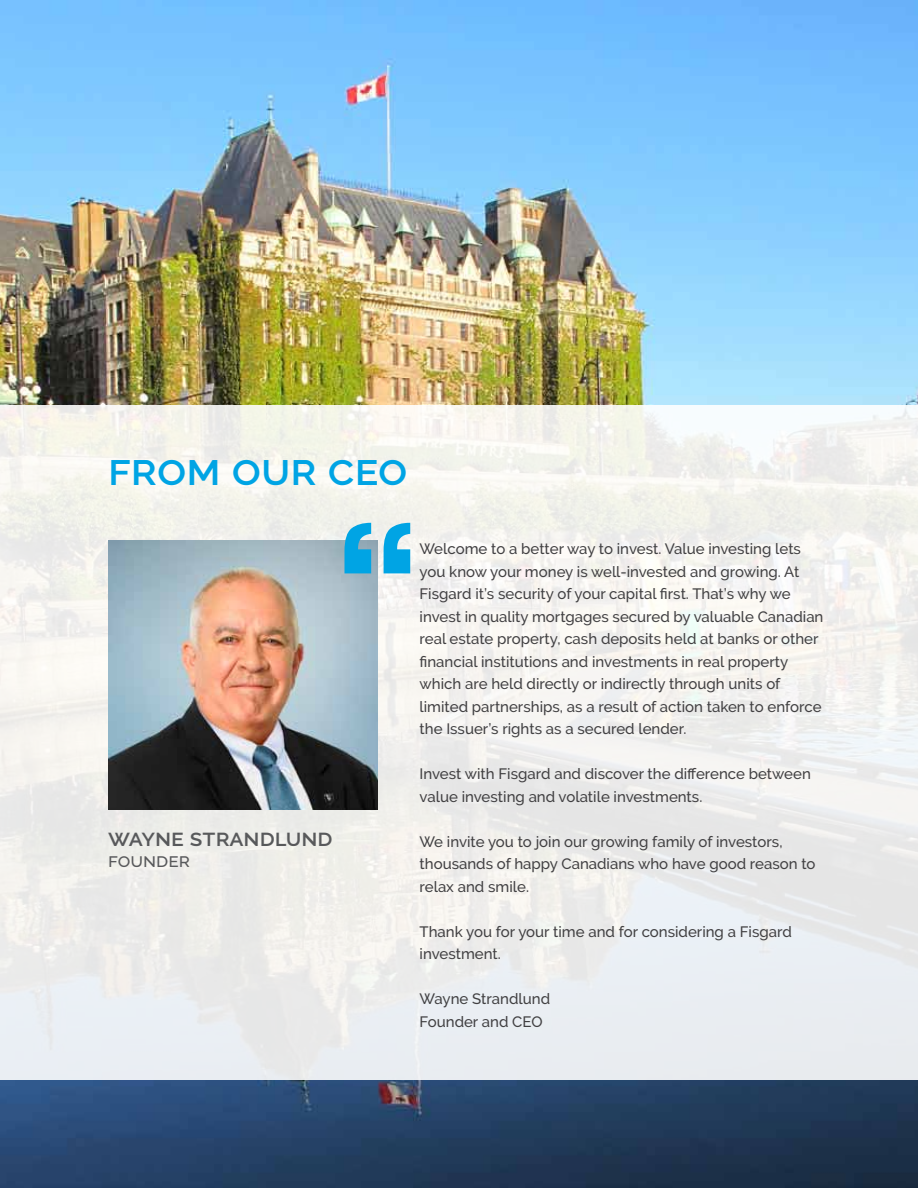
<style>
.page{position:relative;width:918px;height:1188px;background:#fff}
.page>*{position:absolute;margin:0;border:0;box-sizing:border-box;transform-origin:0 0}
.t1{font:700 147.15px "Rockwell";color:#00a4e4;scale:1.11 1}
.t2{font:600 45px "Raleway";color:#00a4e4}
.t3{font:600 24px "Raleway";letter-spacing:.025em;color:#58595b}
.t4{font:500 19.5px "Raleway";color:#58595b}
.t5{font:500 15px/22.5px "Raleway";color:#414042}
</style>
<div class="page">
<img style="left:0;top:0;width:918px;height:1188px">
<div style="left:0;top:405px;width:918px;height:675px;background:linear-gradient(to right,#f0f0ec,#eff0f0)"></div>
<img style="left:108px;top:540px;width:270px;height:270px">
<h2 class="t2" style="left:108px;top:443px;width:301px">from our ceo</h2>
<h3 class="t3" style="left:108px;top:824px;width:226px">wayne strandlund</h3>
<h3 class="t4" style="left:108px;top:849px;width:83px">founder</h3>
<h1 class="t1" style="left:329px;top:484px;width:89px">‘‘</h1>
<p class="t5" style="left:420px;top:538px;width:405px">Welcome to a better way to invest. Value investing lets you know your money is well-invested and growing. At Fisgard it’s security of your capital first. That’s why we invest in quality mortgages secured by valuable Canadian real estate property, cash deposits held at banks or other financial institutions and investments in real property which are held directly or indirectly through units of limited partnerships, as a result of action taken to enforce the Issuer’s rights as a secured lender.</p>
<p class="t5" style="left:420px;top:763px;width:393px">Invest with Fisgard and discover the difference between value investing and volatile investments.</p>
<p class="t5" style="left:420px;top:830px;width:397px">We invite you to join our growing family of investors, thousands of happy Canadians who have good reason to relax and smile.</p>
<p class="t5" style="left:420px;top:920px;width:374px">Thank you for your time and for considering a Fisgard investment.</p>
<p class="t5" style="left:420px;top:988px;width:132px">Wayne Strandlund<br>Founder and CEO</p>
</div>
